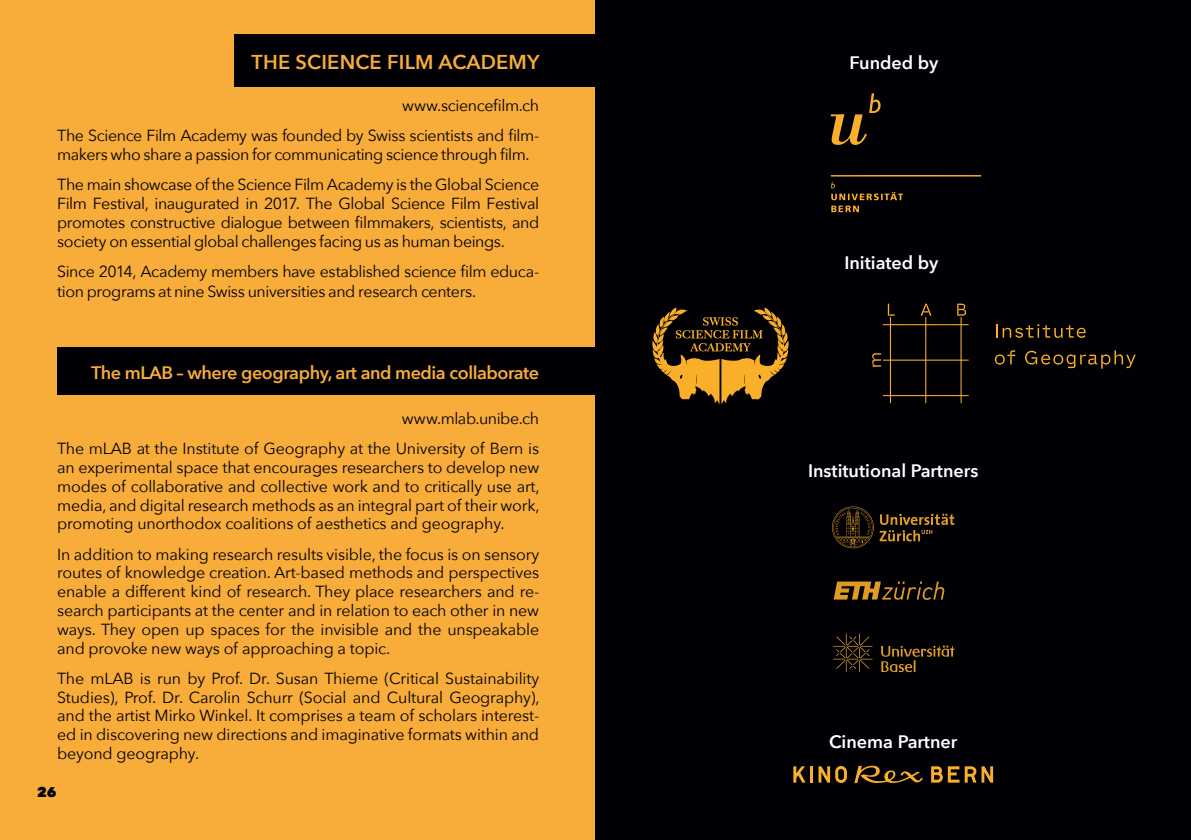
<style>
.page{position:relative;width:1191px;height:840px;background:#fff}
.page>*{position:absolute;margin:0;border:0;box-sizing:border-box;transform-origin:0 0}
.t1{font:600 20px "Avenir Next";letter-spacing:.01em;color:#f8ac3a}
.t2{font:600 18px "Avenir Next";color:#fff}
.t3{font:600 18px "Avenir Next";letter-spacing:-.025em;color:#f8ac3a}
.t4{font:16px/18.8px "Avenir Next";letter-spacing:-.02em;color:#000005;text-align:justify}
.t5{font:800 14px "Avenir Next";color:#000005}
</style>
<div class="page">
<div style="left:0;top:0;width:1191px;height:839px;background:#f8ac3a"></div>
<div style="left:234px;top:35px;width:374px;height:52px;background:#000005"></div>
<div style="left:57px;top:346px;width:544px;height:48px;background:#000005"></div>
<div style="left:595px;top:0;width:596px;height:839px;background:#000005"></div>
<svg style="left:793px;top:766px;width:12px;height:16px"></svg>
<hr style="left:810px;top:765px;width:3px;height:17px;background:#f9af2a">
<svg style="left:818px;top:766px;width:29px;height:16px"></svg>
<svg style="left:931px;top:766px;width:62px;height:16px"></svg>
<svg style="left:854px;top:765px;width:69px;height:18px"></svg>
<svg style="left:996px;top:324px;width:89px;height:14px"></svg>
<svg style="left:994px;top:350px;width:21px;height:14px"></svg>
<svg style="left:1025px;top:350px;width:110px;height:18px"></svg>
<svg style="left:652px;top:307px;width:136px;height:97px"></svg>
<svg style="left:872px;top:303px;width:96px;height:100px"></svg>
<hr style="left:830px;top:175px;width:151px;height:1px;background:#f9af2a">
<svg style="left:830px;top:93px;width:50px;height:52px"></svg>
<svg style="left:831px;top:182px;width:72px;height:30px"></svg>
<svg style="left:833px;top:581px;width:111px;height:18px"></svg>
<svg style="left:879px;top:513px;width:75px;height:28px"></svg>
<svg style="left:832px;top:506px;width:41px;height:42px"></svg>
<svg style="left:881px;top:645px;width:73px;height:26px"></svg>
<svg style="left:833px;top:633px;width:39px;height:38px"></svg>
<p class="t1" style="left:251px;top:45px;width:290px">THE SCIENCE FILM ACADEMY</p>
<p class="t4" style="left:57px;top:89px;width:483px;line-height:30.2px;text-align:right">www.sciencefilm.ch<br>The Science Film Academy was founded by Swiss scientists and film-</p>
<p class="t4" style="left:57px;top:138px;width:483px;line-height:30.2px">makers who share a passion for communicating science through film.<br>The main showcase of the Science Film Academy is the Global Science</p>
<p class="t4" style="left:57px;top:193px;width:483px">Film Festival, inaugurated in 2017. The Global Science Film Festival promotes constructive dialogue between filmmakers, scientists, and society on essential global challenges facing us as human beings.</p>
<p class="t4" style="left:57px;top:260px;width:483px;line-height:20px">Since 2014, Academy members have established science film educa&shy;tion programs at nine Swiss universities and research centers.</p>
<p class="t3" style="left:91px;top:357px;width:449px">The mLAB – where geography, art and media collaborate</p>
<p class="t4" style="left:57px;top:402px;width:483px;line-height:30.2px;text-align:right">www.mlab.unibe.ch<br>The mLAB at the Institute of Geography at the University of Bern is</p>
<p class="t4" style="left:57px;top:457px;width:484px">an experimental space that encourages researchers to develop new modes of collaborative and collective work and to critically use art, media, and digital research methods as an integral part of their work, promoting unorthodox coalitions of aesthetics and geography.</p>
<p class="t4" style="left:57px;top:543px;width:483px">In addition to making research results visible, the focus is on sensory routes of knowledge creation. Art-based methods and perspectives enable a different kind of research. They place researchers and re&shy;search participants at the center and in relation to each other in new ways. They open up spaces for the invisible and the unspeakable and provoke new ways of approaching a topic.</p>
<p class="t4" style="left:57px;top:667px;width:484px">The mLAB is run by Prof. Dr. Susan Thieme (Critical Sustainability Studies), Prof. Dr. Carolin Schurr (Social and Cultural Geography), and the artist Mirko Winkel. It comprises a team of scholars interest&shy;ed in discovering new directions and imaginative formats within and beyond geography.</p>
<p class="t5" style="left:37px;top:783px;width:21px">26</p>
<p class="t2" style="left:849px;top:47px;width:90px">Funded by</p>
<p class="t2" style="left:844px;top:247px;width:96px">Initiated by</p>
<p class="t2" style="left:808px;top:455px;width:172px">Institutional Partners</p>
<p class="t2" style="left:829px;top:726px;width:130px">Cinema Partner</p>
</div>
